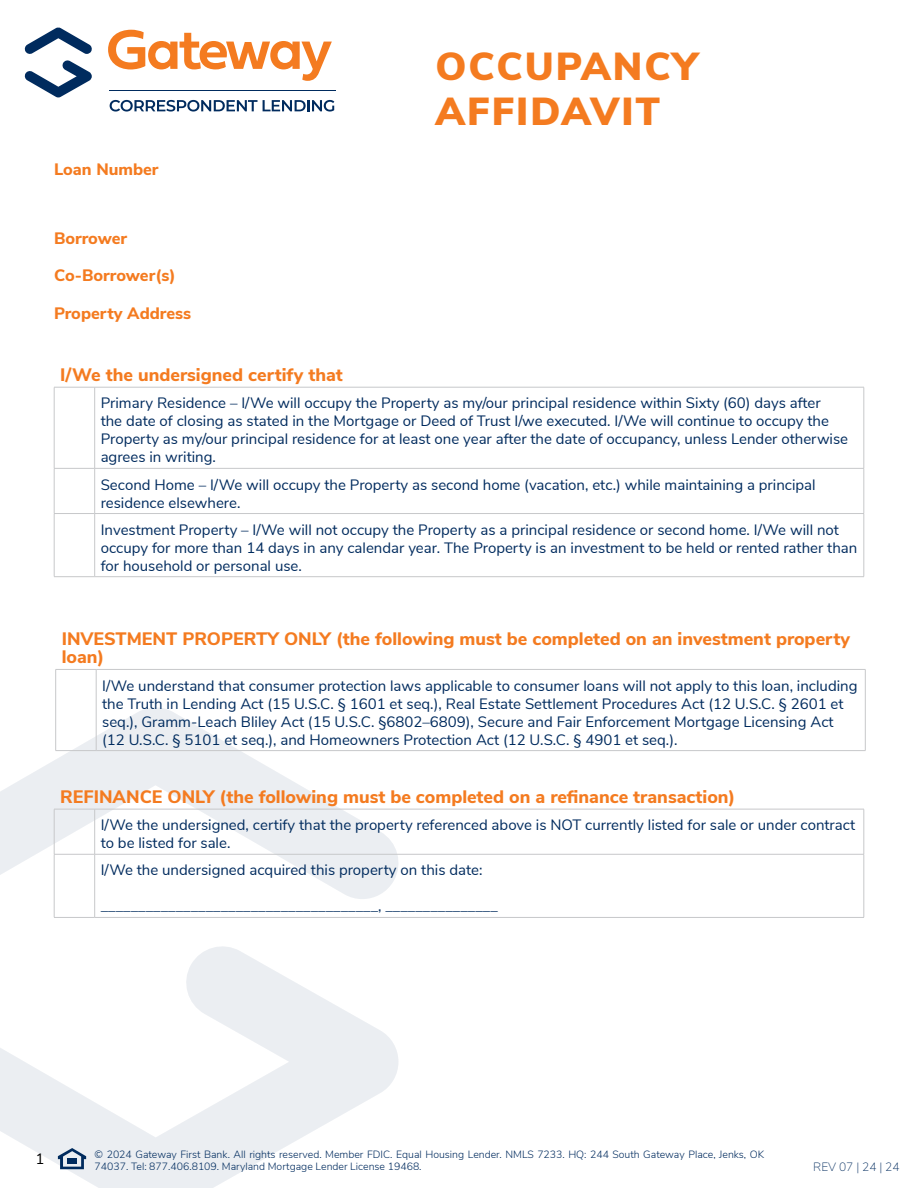
<style>
.page{position:relative;width:918px;height:1188px;background:#fff}
.page>*{position:absolute;margin:0;border:0;box-sizing:border-box;transform-origin:0 0}
.t1{font:900 39px/45px "Nunito Sans";letter-spacing:.05em;color:#f47b20}
.t2{font:800 18px/18px "Nunito Sans";color:#f47b20}
.t3{font:800 16.5px "Nunito Sans";color:#f47b20}
.t4{font:15px/18px "Nunito Sans";color:#002b5e}
.t5{font:15px "Nunito Sans";color:#000}
.t6{font:200 12px "Nunito Sans";color:#002b5e}
.t7{font:300 10.5px/12.6px "Nunito Sans";color:#002b5e}
</style>
<div class="page">
<svg style="left:0;top:707px;width:399px;height:197px"></svg>
<svg style="left:0;top:946px;width:398px;height:242px"></svg>
<svg style="left:108px;top:30px;width:224px;height:51px"></svg>
<svg style="left:25px;top:28px;width:67px;height:69px"></svg>
<svg style="left:110px;top:100px;width:224px;height:12px"></svg>
<hr style="left:109px;top:90px;width:227px;height:1px;background:#002b5e">
<svg style="left:58px;top:1148px;width:28px;height:21px"></svg>
<hr style="left:54px;top:387px;width:41px;height:1px;background:#c7c8ca">
<hr style="left:54px;top:387px;width:1px;height:81px;background:#c7c8ca">
<hr style="left:95px;top:387px;width:769px;height:1px;background:#c7c8ca">
<hr style="left:94px;top:387px;width:1px;height:81px;background:#c7c8ca">
<hr style="left:864px;top:387px;width:1px;height:81px;background:#c7c8ca">
<hr style="left:54px;top:468px;width:41px;height:1px;background:#c7c8ca">
<hr style="left:54px;top:469px;width:1px;height:44px;background:#c7c8ca">
<hr style="left:95px;top:468px;width:769px;height:1px;background:#c7c8ca">
<hr style="left:94px;top:469px;width:1px;height:44px;background:#c7c8ca">
<hr style="left:864px;top:469px;width:1px;height:44px;background:#c7c8ca">
<hr style="left:54px;top:513px;width:41px;height:1px;background:#c7c8ca">
<hr style="left:54px;top:514px;width:1px;height:63px;background:#c7c8ca">
<hr style="left:95px;top:513px;width:769px;height:1px;background:#c7c8ca">
<hr style="left:94px;top:514px;width:1px;height:63px;background:#c7c8ca">
<hr style="left:864px;top:514px;width:1px;height:63px;background:#c7c8ca">
<hr style="left:54px;top:576px;width:41px;height:1px;background:#c7c8ca">
<hr style="left:95px;top:576px;width:769px;height:1px;background:#c7c8ca">
<hr style="left:56px;top:669px;width:40px;height:1px;background:#c7c8ca">
<hr style="left:55px;top:670px;width:1px;height:80px;background:#c7c8ca">
<hr style="left:96px;top:669px;width:770px;height:1px;background:#c7c8ca">
<hr style="left:96px;top:670px;width:1px;height:80px;background:#c7c8ca">
<hr style="left:865px;top:670px;width:1px;height:80px;background:#c7c8ca">
<hr style="left:56px;top:750px;width:40px;height:1px;background:#c7c8ca">
<hr style="left:96px;top:750px;width:770px;height:1px;background:#c7c8ca">
<hr style="left:54px;top:809px;width:41px;height:1px;background:#c7c8ca">
<hr style="left:54px;top:809px;width:1px;height:45px;background:#c7c8ca">
<hr style="left:95px;top:809px;width:769px;height:1px;background:#c7c8ca">
<hr style="left:94px;top:809px;width:1px;height:45px;background:#c7c8ca">
<hr style="left:864px;top:809px;width:1px;height:45px;background:#c7c8ca">
<hr style="left:54px;top:854px;width:41px;height:1px;background:#c7c8ca">
<hr style="left:54px;top:854px;width:1px;height:63px;background:#c7c8ca">
<hr style="left:95px;top:854px;width:769px;height:1px;background:#c7c8ca">
<hr style="left:94px;top:854px;width:1px;height:63px;background:#c7c8ca">
<hr style="left:864px;top:854px;width:1px;height:63px;background:#c7c8ca">
<hr style="left:54px;top:917px;width:41px;height:1px;background:#c7c8ca">
<hr style="left:95px;top:917px;width:769px;height:1px;background:#c7c8ca">
<p class="t3" style="left:54px;top:157px;width:106px">Loan Number</p>
<p class="t3" style="left:54px;top:226px;width:75px">Borrower</p>
<p class="t3" style="left:54px;top:264px;width:123px">Co-Borrower(s)</p>
<p class="t3" style="left:54px;top:301px;width:139px">Property Address</p>
<h1 class="t1" style="left:436px;top:42px;width:264px">OCCUPANCY<br>AFFIDAVIT</h1>
<p class="t2" style="left:60px;top:365px;width:284px">I/We the undersigned certify that</p>
<p class="t4" style="left:101px;top:393px;width:749px">Primary Residence – I/We will occupy the Property as my/our principal residence within Sixty (60) days after<br>the date of closing as stated in the Mortgage or Deed of Trust I/we executed. I/We will continue to occupy the Property as my/our principal residence for at least one year after the date of occupancy, unless Lender otherwise agrees in writing.</p>
<p class="t4" style="left:101px;top:474px;width:717px">Second Home – I/We will occupy the Property as second home (vacation, etc.) while maintaining a principal residence elsewhere.</p>
<p class="t4" style="left:101px;top:520px;width:758px">Investment Property – I/We will not occupy the Property as a principal residence or second home. I/We will not occupy for more than 14 days in any calendar year. The Property is an investment to be held or rented rather than for household or personal use.</p>
<p class="t2" style="left:62px;top:629px;width:790px">INVESTMENT PROPERTY ONLY (the following must be completed on an investment property loan)</p>
<p class="t4" style="left:102px;top:675px;width:757px">I/We understand that consumer protection laws applicable to consumer loans will not apply to this loan, including the Truth in Lending Act (15 U.S.C. § 1601 et seq.), Real Estate Settlement Procedures Act (12 U.S.C. § 2601 et seq.), Gramm-Leach Bliley Act (15 U.S.C. §6802–6809), Secure and Fair Enforcement Mortgage Licensing Act (12 U.S.C. § 5101 et seq.), and Homeowners Protection Act (12 U.S.C. § 4901 et seq.).</p>
<p class="t2" style="left:60px;top:787px;width:677px">REFINANCE ONLY (the following must be completed on a refinance transaction)</p>
<p class="t4" style="left:101px;top:815px;width:756px">I/We the undersigned, certify that the property referenced above is NOT currently listed for sale or under contract to be listed for sale.</p>
<p class="t4" style="left:101px;top:860px;width:383px">I/We the undersigned acquired this property on this date:</p>
<p class="t4" style="left:101px;top:896px;width:399px">_____________________________________, _______________</p>
<p class="t5" style="left:36px;top:1148px;width:10px">1</p>
<p class="t7" style="left:95px;top:1147px;width:671px">© 2024 Gateway First Bank. All rights reserved. Member FDIC. Equal Housing Lender. NMLS 7233. HQ: 244 South Gateway Place, Jenks, OK<br>74037. Tel: 877.406.8109. Maryland Mortgage Lender License 19468.</p>
<p class="t6" style="left:813px;top:1158px;width:88px">REV 07 | 24 | 24</p>
</div>
